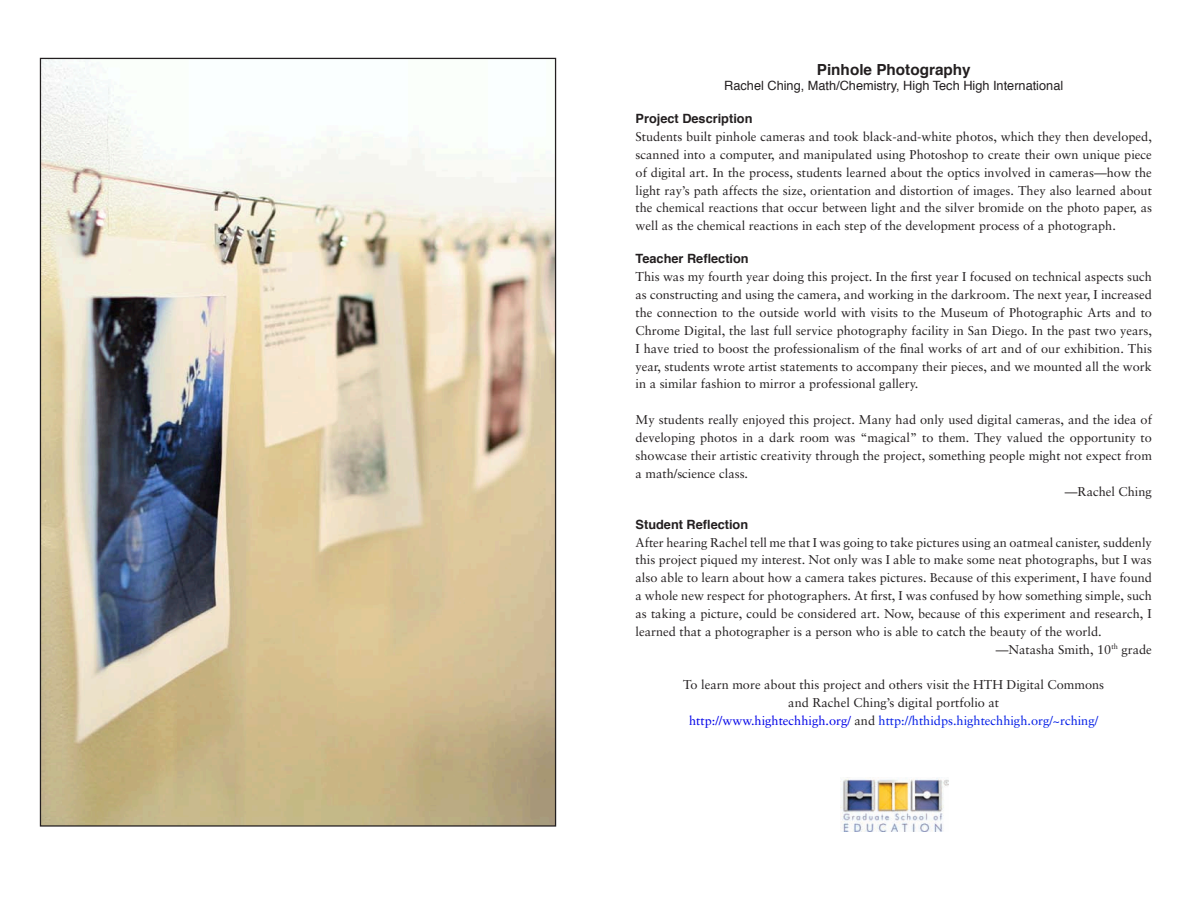
<style>
.page{position:relative;width:1188px;height:918px;background:#fff}
.page>*{position:absolute;margin:0;border:0;box-sizing:border-box;transform-origin:0 0}
.t1{font:700 15.3px "Helvetica";color:#231f20}
.t2{font:12.75px/17.9px "Sabon";color:#231f20}
.t3{font:12.75px "Helvetica";color:#231f20}
.t4{font:700 12.75px "Helvetica";color:#231f20}
.s1{font-family:"Helvetica";font-weight:700}
.s2{color:#0000e8}
.s3{color:#001be6}
</style>
<div class="page">
<img style="left:42px;top:60px;width:512px;height:765px">
<img style="left:840px;top:778px;width:109px;height:53px">
<p class="t1" style="left:817px;top:57px;width:155px">Pinhole Photography</p>
<p class="t3" style="left:724px;top:76px;width:340px">Rachel Ching, Math/Chemistry, High Tech High International</p>
<p class="t2" style="left:636px;top:110px;width:518px"><span class="s1">Project Description<br></span>Students built pinhole cameras and took black-and-white photos, which they then developed, scanned into a computer, and manipulated using Photoshop to create their own unique piece of digital art. In the process, students learned about the optics involved in cameras—how the light ray’s path affects the size, orientation and distortion of images. They also learned about the chemical reactions that occur between light and the silver bromide on the photo paper, as well as the chemical reactions in each step of the development process of a photograph.</p>
<p class="t2" style="left:636px;top:250px;width:518px"><span class="s1">Teacher Reflection<br></span>This was my fourth year doing this project. In the first year I focused on technical aspects such as constructing and using the camera, and working in the darkroom. The next year, I increased the connection to the outside world with visits to the Museum of Photographic Arts and to Chrome Digital, the last full service photography facility in San Diego. In the past two years, I have tried to boost the professionalism of the final works of art and of our exhibition. This year, students wrote artist statements to accompany their pieces, and we mounted all the work in a similar fashion to mirror a professional gallery.</p>
<p class="t2" style="left:636px;top:411px;width:518px">My students really enjoyed this project. Many had only used digital cameras, and the idea of</p>
<p class="t2" style="left:636px;top:428px;width:518px">developing photos in a dark room was “magical” to them. They valued the opportunity to</p>
<p class="t2" style="left:636px;top:446px;width:518px">showcase their artistic creativity through the project, something people might not expect from</p>
<p class="t2" style="left:636px;top:464px;width:114px">a math/science class.</p>
<p class="t2" style="left:1065px;top:482px;width:89px">—Rachel Ching</p>
<p class="t4" style="left:636px;top:514px;width:114px">Student Reflection</p>
<p class="t2" style="left:636px;top:533px;width:518px">After hearing Rachel tell me that I was going to take pictures using an oatmeal canister, suddenly</p>
<p class="t2" style="left:636px;top:551px;width:518px">this project piqued my interest. Not only was I able to make some neat photographs, but I was</p>
<p class="t2" style="left:636px;top:569px;width:518px">also able to learn about how a camera takes pictures. Because of this experiment, I have found</p>
<p class="t2" style="left:636px;top:587px;width:518px">a whole new respect for photographers. At first, I was confused by how something simple, such</p>
<p class="t2" style="left:636px;top:604px;width:518px">as taking a picture, could be considered art. Now, because of this experiment and research, I</p>
<p class="t2" style="left:636px;top:622px;width:468px">learned that a photographer is a person who is able to catch the beauty of the world.</p>
<p class="t2" style="left:996px;top:640px;width:158px">—Natasha Smith, 10<sup>th</sup> grade</p>
<p class="t2" style="left:683px;top:676px;width:422px;text-align:center">To learn more about this project and others visit the HTH Digital Commons and Rachel Ching’s digital portfolio at<br><span class="s2">http://www.hightechhigh.org/</span> and <span class="s3">http://hthidps.hightechhigh.org/~rching/</span></p>
</div>
